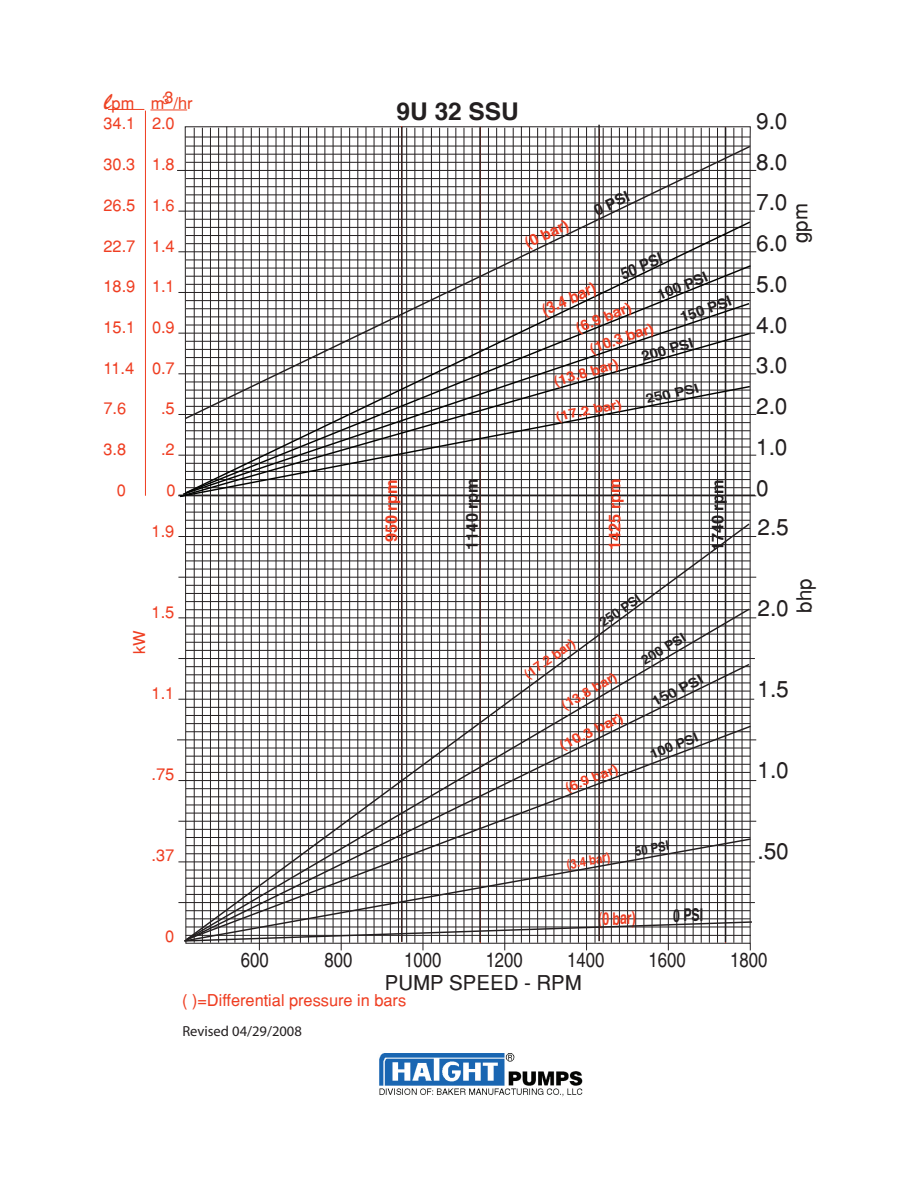
<style>
.page{position:relative;width:918px;height:1188px;background:#fff}
.page>*{position:absolute;margin:0;border:0;box-sizing:border-box;transform-origin:0 0}
.t1{font:700 24.45px "Helvetica";color:#231f20}
.t2{font:22.35px/40.8px "Helvetica";color:#231f20;text-align:justify}
.t3{font:condensed 20.4px "Helvetica";color:#231f20}
.t4{font:20.4px "Helvetica";color:#231f20}
.t5{font:700 17.4px "Helvetica";color:#ef3e22;scale:.7 1}
.t6{font:700 17.4px "Helvetica";color:#231f20;scale:.7 1}
.t7{font:16.35px "Helvetica";color:#ef3e22}
.t8{font:700 16.35px "Helvetica";color:#231f20}
.t9{font:700 16.35px "Helvetica";color:#ef3e22}
.t10{font:16.35px "Helvetica";color:#ee4122}
.t11{font:700 16.2px "Helvetica";color:#ef3e22;scale:.92 1}
.t12{font:700 16.2px "Helvetica";color:#231f20;scale:.92 1}
.t13{font:700 15.3px "Helvetica";color:#ef3e22}
.t14{font:700 15.3px "Helvetica";color:#231f20}
.t15{font:14.55px "Myriad";color:#231f20}
.t16{font:700 14.4px "Helvetica";color:#ef3e22;scale:1.04 1}
.t17{font:700 14.4px "Helvetica";color:#231f20;scale:1.04 1}
.t18{font:700 13.8px "Helvetica";color:#ef3e22;scale:1.08 1}
.t19{font:700 13.8px "Helvetica";color:#231f20;scale:1.08 1}
.t20{font:700 13.5px "Helvetica";color:#ef3e22;scale:1.14 1}
.t21{font:700 13.5px "Helvetica";color:#231f20;scale:1.14 1}
.t22{font:700 13.2px "Helvetica";color:#ef3e22;scale:1.08 1}
.t23{font:700 13.2px "Helvetica";color:#231f20;scale:1.08 1}
.t24{font:700 13.05px "Helvetica";color:#ef3e22;scale:1.05 1}
.t25{font:700 13.05px "Helvetica";color:#ef3e22}
.t26{font:700 13.05px "Helvetica";color:#ef3e22;scale:.87 1}
.t27{font:700 13.05px "Helvetica";color:#231f20;scale:1.05 1}
.t28{font:700 13.05px "Helvetica";color:#231f20}
.t29{font:700 13.05px "Helvetica";color:#231f20;scale:.87 1}
.t30{font:700 12.75px "Helvetica";color:#ef3e22;scale:1.18 1}
.t31{font:700 12.75px "Helvetica";color:#231f20;scale:1.18 1}
.t32{font:12.15px "Helvetica";color:#ee4122}
.s1{font-family:"Brush Script Std";font-size:24.45px}
</style>
<div class="page">
<hr style="left:178px;top:251px;width:578px;height:1px;background:#231f20">
<hr style="left:178px;top:292px;width:577px;height:1px;background:#231f20">
<hr style="left:178px;top:333px;width:577px;height:1px;background:#231f20">
<hr style="left:178px;top:373px;width:578px;height:1px;background:#231f20">
<hr style="left:178px;top:414px;width:578px;height:1px;background:#231f20">
<hr style="left:178px;top:455px;width:578px;height:1px;background:#231f20">
<hr style="left:178px;top:495px;width:578px;height:1px;background:#231f20">
<hr style="left:178px;top:536px;width:578px;height:1px;background:#231f20">
<hr style="left:178px;top:577px;width:578px;height:1px;background:#231f20">
<hr style="left:178px;top:617px;width:578px;height:1px;background:#231f20">
<hr style="left:178px;top:658px;width:577px;height:1px;background:#231f20">
<hr style="left:178px;top:699px;width:576px;height:1px;background:#231f20">
<hr style="left:177px;top:740px;width:579px;height:1px;background:#231f20">
<hr style="left:178px;top:780px;width:578px;height:1px;background:#231f20">
<hr style="left:178px;top:821px;width:578px;height:1px;background:#231f20">
<hr style="left:178px;top:862px;width:577px;height:1px;background:#231f20">
<hr style="left:178px;top:902px;width:577px;height:1px;background:#231f20">
<svg style="left:185px;top:126px;width:566px;height:825px"></svg>
<hr style="left:177px;top:170px;width:579px;height:1px;background:#231f20">
<hr style="left:178px;top:211px;width:577px;height:1px;background:#231f20">
<hr style="left:185px;top:137px;width:565px;height:1px;background:#231f20">
<hr style="left:479px;top:127px;width:2px;height:815px;background:#231f20">
<hr style="left:725px;top:127px;width:1px;height:815px;background:#231f20">
<hr style="left:598px;top:125px;width:2px;height:816px;background:#231f20">
<hr style="left:401px;top:127px;width:2px;height:815px;background:#231f20">
<hr style="left:145px;top:111px;width:1px;height:385px;background:#ef3e22">
<svg style="left:184px;top:145px;width:568px;height:75px"></svg>
<svg style="left:185px;top:522px;width:566px;height:420px"></svg>
<hr style="left:108px;top:109px;width:36px;height:1px;background:#ef4222">
<hr style="left:150px;top:110px;width:37px;height:1px;background:#ef4222">
<img style="left:379px;top:1053px;width:204px;height:44px">
<svg style="left:184px;top:220px;width:568px;height:44px"></svg>
<svg style="left:184px;top:264px;width:567px;height:38px"></svg>
<svg style="left:184px;top:302px;width:567px;height:30px"></svg>
<svg style="left:178px;top:332px;width:574px;height:165px"></svg>
<svg style="left:178px;top:385px;width:573px;height:113px"></svg>
<p class="t10" style="left:104px;top:93px;width:90px"><span class="s1">l</span>pm m3/hr</p>
<p class="t32" style="left:163px;top:91px;width:8px">3</p>
<p class="t7" style="left:103px;top:114px;width:73px">34.1 2.0</p>
<p class="t7" style="left:103px;top:154px;width:73px">30.3 1.8</p>
<p class="t7" style="left:103px;top:195px;width:73px">26.5 1.6</p>
<p class="t7" style="left:103px;top:236px;width:73px">22.7 1.4</p>
<p class="t7" style="left:103px;top:277px;width:73px">18.9 1.1</p>
<p class="t7" style="left:103px;top:317px;width:73px">15.1 0.9</p>
<p class="t7" style="left:103px;top:358px;width:73px">11.4 0.7</p>
<p class="t7" style="left:103px;top:399px;width:24px">7.6</p>
<p class="t7" style="left:161px;top:399px;width:15px">.5</p>
<p class="t7" style="left:103px;top:439px;width:24px">3.8</p>
<p class="t7" style="left:161px;top:439px;width:15px">.2</p>
<p class="t7" style="left:117px;top:480px;width:11px">0</p>
<p class="t7" style="left:167px;top:480px;width:11px">0</p>
<p class="t7" style="left:152px;top:521px;width:24px">1.9</p>
<p class="t7" style="left:129px;top:654px;width:25px;rotate:-90deg">kW</p>
<p class="t7" style="left:152px;top:602px;width:24px">1.5</p>
<p class="t7" style="left:152px;top:683px;width:24px">1.1</p>
<p class="t7" style="left:152px;top:764px;width:24px">.75</p>
<p class="t1" style="left:397px;top:94px;width:124px">9U 32 SSU</p>
<p class="t14" style="left:590px;top:202px;width:39px;rotate:-25deg">0 PSI</p>
<p class="t13" style="left:521px;top:234px;width:48px;rotate:-25deg">(0 bar)</p>
<p class="t12" style="left:617px;top:265px;width:50px;rotate:-24deg">50 PSI</p>
<p class="t16" style="left:573px;top:319px;width:57px;rotate:-22deg">(6.9 bar)</p>
<p class="t17" style="left:654px;top:287px;width:53px;rotate:-22deg">100 PSI</p>
<p class="t11" style="left:538px;top:300px;width:64px;rotate:-24deg">(3.4 bar)</p>
<p class="t17" style="left:678px;top:308px;width:53px;rotate:-19deg">150 PSI</p>
<p class="t16" style="left:587px;top:340px;width:65px;rotate:-19deg">(10.3 bar)</p>
<p class="t19" style="left:640px;top:348px;width:51px;rotate:-16deg">200 PSI</p>
<p class="t18" style="left:552px;top:372px;width:63px;rotate:-16deg">(13.8 bar)</p>
<p class="t31" style="left:645px;top:390px;width:47px;rotate:-11deg">250 PSI</p>
<p class="t30" style="left:555px;top:408px;width:58px;rotate:-11deg">(17.2 bar)</p>
<p class="t9" style="left:380px;top:542px;width:64px;rotate:-90deg">950 rpm</p>
<p class="t8" style="left:461px;top:550px;width:73px;rotate:-90deg">1140 rpm</p>
<p class="t9" style="left:604px;top:550px;width:73px;rotate:-90deg">1425 rpm</p>
<p class="t8" style="left:707px;top:551px;width:73px;rotate:-90deg">1740 rpm</p>
<p class="t28" style="left:596px;top:616px;width:48px;rotate:-35deg">250 PSI</p>
<p class="t25" style="left:521px;top:668px;width:60px;rotate:-35deg">(17.2 bar)</p>
<p class="t24" style="left:559px;top:698px;width:60px;rotate:-30deg">(13.8 bar)</p>
<p class="t20" style="left:557px;top:738px;width:61px;rotate:-26deg">(10.3 bar)</p>
<p class="t22" style="left:563px;top:780px;width:53px;rotate:-21deg">(6.9 bar)</p>
<p class="t27" style="left:638px;top:653px;width:48px;rotate:-30deg">200 PSI</p>
<p class="t21" style="left:649px;top:694px;width:49px;rotate:-26deg">150 PSI</p>
<p class="t23" style="left:647px;top:746px;width:48px;rotate:-21deg">100 PSI</p>
<p class="t2" style="left:756px;top:100px;width:33px">9.0<br>8.0<br>7.0<br>6.0<br>5.0<br>4.0<br>3.0<br>2.0<br>1.0<br>0</p>
<p class="t4" style="left:788px;top:243px;width:41px;rotate:-90deg">gpm</p>
<p class="t2" style="left:758px;top:507px;width:33px">2.5</p>
<p class="t2" style="left:758px;top:588px;width:33px">2.0</p>
<p class="t4" style="left:792px;top:613px;width:36px;rotate:-90deg">bhp</p>
<p class="t2" style="left:758px;top:669px;width:33px">1.5</p>
<p class="t2" style="left:758px;top:750px;width:33px">1.0</p>
<p class="t7" style="left:152px;top:845px;width:24px">.37</p>
<p class="t26" style="left:565px;top:856px;width:53px;rotate:-11deg">(3.4 bar)</p>
<p class="t29" style="left:633px;top:843px;width:41px;rotate:-11deg">50 PSI</p>
<p class="t2" style="left:758px;top:830px;width:33px">.50</p>
<p class="t7" style="left:165px;top:926px;width:11px">0</p>
<p class="t5" style="left:597px;top:907px;width:55px;rotate:-3deg">(0 bar)</p>
<p class="t6" style="left:672px;top:904px;width:44px;rotate:-3deg">0 PSI</p>
<p class="t3" style="left:241px;top:948px;width:29px">600</p>
<p class="t3" style="left:324px;top:948px;width:29px">800</p>
<p class="t3" style="left:404px;top:948px;width:39px">1000</p>
<p class="t3" style="left:486px;top:948px;width:39px">1200</p>
<p class="t3" style="left:567px;top:948px;width:39px">1400</p>
<p class="t3" style="left:649px;top:948px;width:39px">1600</p>
<p class="t3" style="left:730px;top:948px;width:39px">1800</p>
<p class="t4" style="left:385px;top:970px;width:198px">PUMP SPEED - RPM</p>
<p class="t7" style="left:182px;top:990px;width:226px">( )=Differential pressure in bars</p>
<p class="t15" style="left:182px;top:1024px;width:121px">Revised 04/29/2008</p>
</div>
